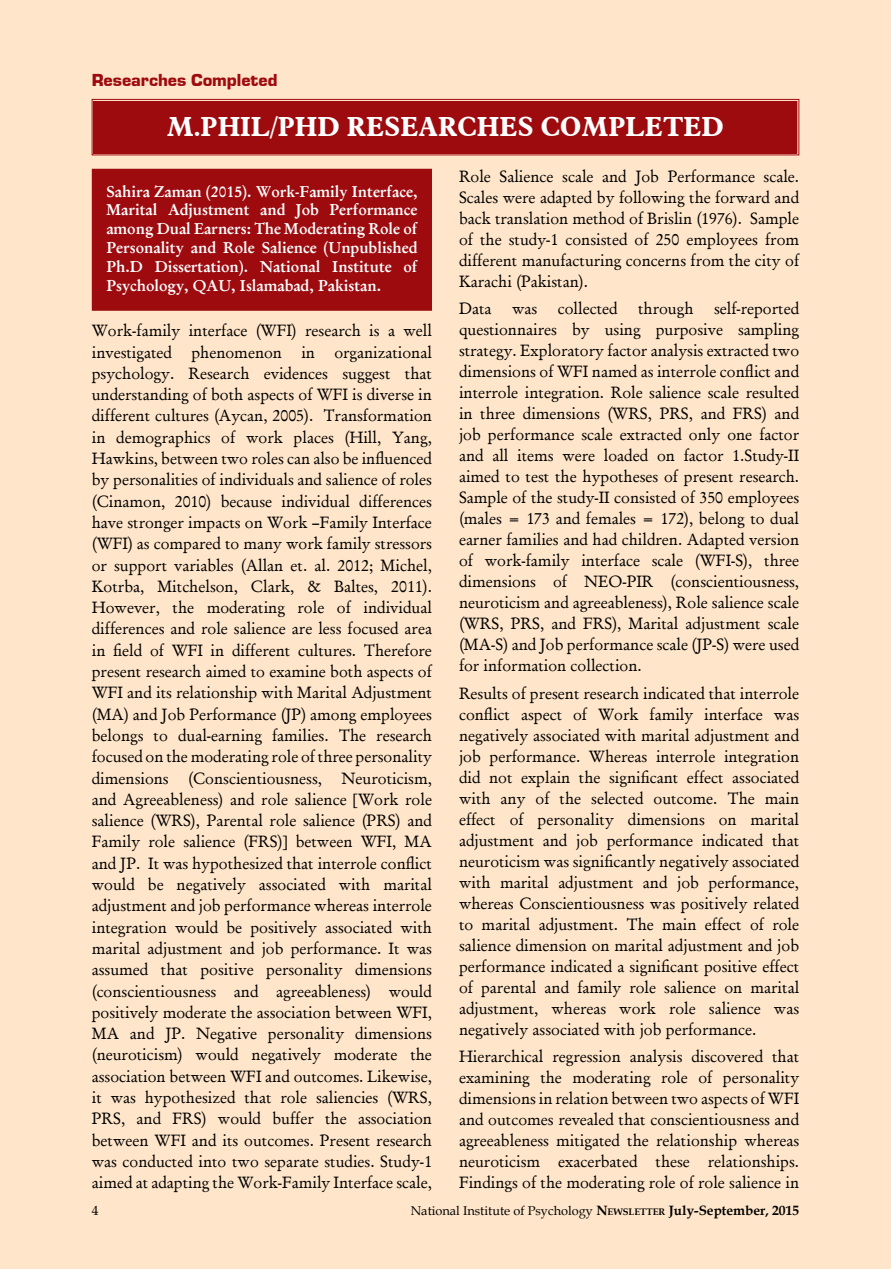
<style>
.page{position:relative;width:891px;height:1269px;background:#ffe6ca}
.page>*{position:absolute;margin:0;border:0;box-sizing:border-box;transform-origin:0 0}
.t1{font:700 27px "Aldine 721 BT";color:#fff}
.t2{font:18px "Eurostile Black DTC";color:#9e0b0f}
.t3{font:16.5px/21px "Garamond Antiqua";color:#000;text-align:justify}
.t4{font:600 15.75px/18.9px "Garamond";color:#fff;text-align:justify}
.t5{font:13.5px "Book Antiqua";color:#000}
.t6{font:12.75px "Book Antiqua";color:#000}
.s1{font-weight:700;font-size:13.5px}
.s2{font-weight:700;font-size:9.45px}
</style>
<div class="page">
<svg style="left:91px;top:99px;width:709px;height:57px;background:#a21417"></svg>
<div style="left:94px;top:101px;width:703px;height:52px;border:2px solid #9e0b0f"></div>
<div style="left:92px;top:169px;width:340px;height:142px;background:#9e0b0f;border:2px solid #9e0b0f"></div>
<p class="t2" style="left:92px;top:70px;width:187px">Researches Completed</p>
<h1 class="t1" style="left:167px;top:110px;width:559px">M.PHIL/PHD RESEARCHES COMPLETED</h1>
<p class="t4" style="left:106px;top:182px;width:313px">Sahira Zaman (2015). Work-Family Interface, Marital Adjustment and Job Performance among Dual Earners: The Moderating Role of Personality and Role Salience (Unpublished Ph.D Dissertation). National Institute of Psychology, QAU, Islamabad, Pakistan.</p>
<p class="t3" style="left:92px;top:320px;width:342px">Work-family interface (WFI) research is a well investigated phenomenon in organizational psychology. Research evidences suggest that understanding of both aspects of WFI is diverse in different cultures (Aycan, 2005). Transformation in demographics of work places (Hill, Yang, Hawkins, between two roles can also be influenced by personalities of individuals and salience of roles (Cinamon, 2010) because individual differences have stronger impacts on Work –Family Interface (WFI) as compared to many work family stressors or support variables (Allan et. al. 2012; Michel, Kotrba, Mitchelson, Clark, &amp; Baltes, 2011).<br>However, the moderating role of individual differences and role salience are less focused area in field of WFI in different cultures. Therefore present research aimed to examine both aspects of WFI and its relationship with Marital Adjustment (MA) and Job Performance (JP) among employees belongs to dual-earning families. The research focused on the moderating role of three personality dimensions (Conscientiousness, Neuroticism, and Agreeableness) and role salience [Work role salience (WRS), Parental role salience (PRS) and Family role salience (FRS)] between WFI, MA and JP. It was hypothesized that interrole conflict would be negatively associated with marital adjustment and job performance whereas interrole integration would be positively associated with marital adjustment and job performance. It was assumed that positive personality dimensions (conscientiousness and agreeableness) would positively moderate the association between WFI, MA and JP. Negative personality dimensions (neuroticism) would negatively moderate the association between WFI and outcomes. Likewise, it was hypothesized that role saliencies (WRS, PRS, and FRS) would buffer the association between WFI and its outcomes. Present research was conducted into two separate studies. Study-1 aimed at adapting the Work-Family Interface scale,</p>
<p class="t3" style="left:459px;top:165px;width:342px">Role Salience scale and Job Performance scale.<br>Scales were adapted by following the forward and back translation method of Brislin (1976). Sample of the study-1 consisted of 250 employees from different manufacturing concerns from the city of Karachi (Pakistan).</p>
<p class="t3" style="left:459px;top:298px;width:342px">Data was collected through self-reported questionnaires by using purposive sampling strategy. Exploratory factor analysis extracted two dimensions of WFI named as interrole conflict and interrole integration. Role salience scale resulted in three dimensions (WRS, PRS, and FRS) and job performance scale extracted only one factor and all items were loaded on factor 1.Study-II aimed to test the hypotheses of present research.<br>Sample of the study-II consisted of 350 employees (males = 173 and females = 172), belong to dual earner families and had children. Adapted version of work-family interface scale (WFI-S), three dimensions of NEO-PIR (conscientiousness, neuroticism and agreeableness), Role salience scale (WRS, PRS, and FRS), Marital adjustment scale (MA-S) and Job performance scale (JP-S) were used for information collection.</p>
<p class="t3" style="left:459px;top:683px;width:342px">Results of present research indicated that interrole conflict aspect of Work family interface was negatively associated with marital adjustment and job performance. Whereas interrole integration did not explain the significant effect associated with any of the selected outcome. The main effect of personality dimensions on marital adjustment and job performance indicated that neuroticism was significantly negatively associated with marital adjustment and job performance, whereas Conscientiousness was positively related to marital adjustment. The main effect of role salience dimension on marital adjustment and job performance indicated a significant positive effect of parental and family role salience on marital adjustment, whereas work role salience was negatively associated with job performance.</p>
<p class="t3" style="left:459px;top:1046px;width:342px">Hierarchical regression analysis discovered that examining the moderating role of personality dimensions in relation between two aspects of WFI and outcomes revealed that conscientiousness and agreeableness mitigated the relationship whereas neuroticism exacerbated these relationships.<br>Findings of the moderating role of role salience in</p>
<p class="t5" style="left:92px;top:1201px;width:8px">4</p>
<p class="t6" style="left:411px;top:1202px;width:390px">National Institute of Psychology <span class="s1">N</span><span class="s2">EWSLETTER</span> <span class="s1">July-September, 2015</span></p>
</div>
